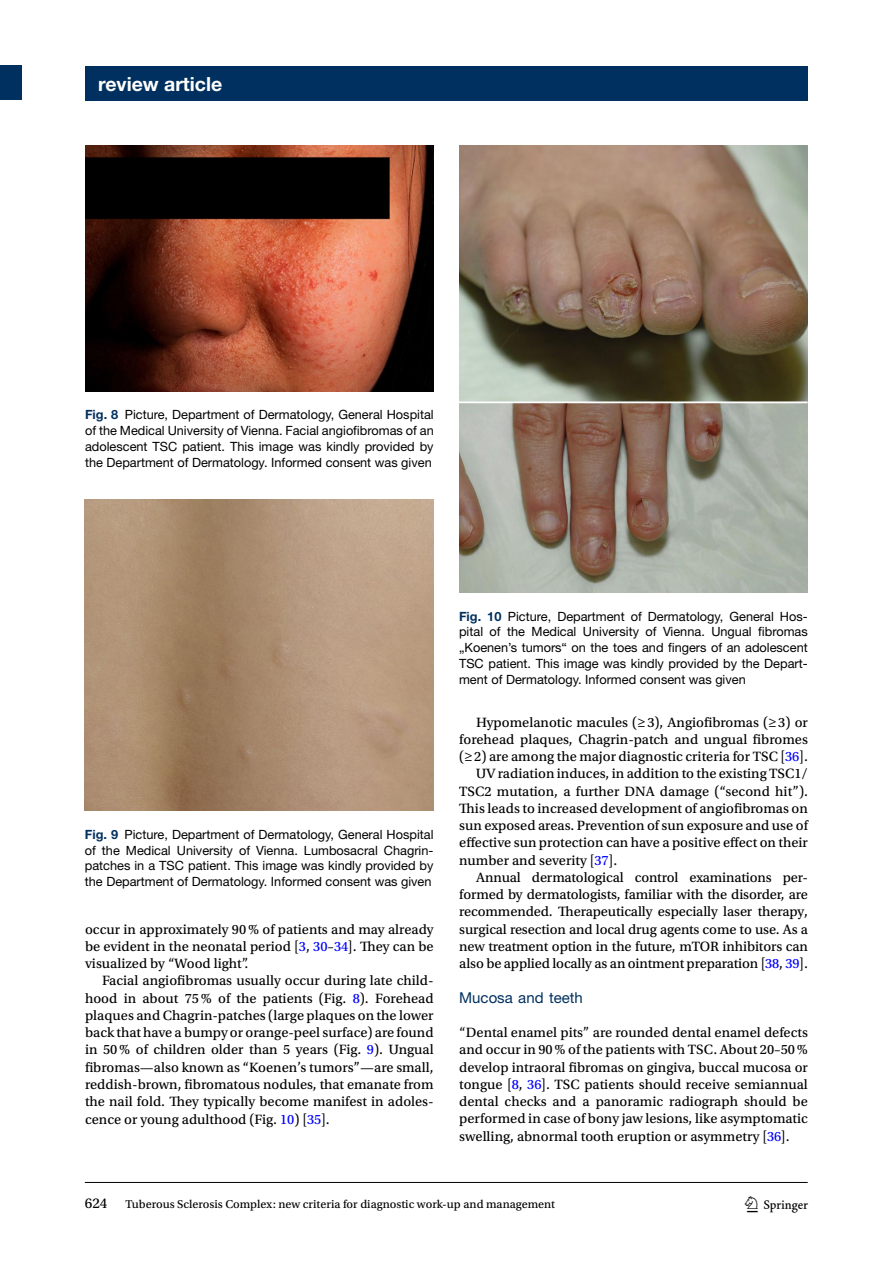
<style>
.page{position:relative;width:893px;height:1263px;background:#fff}
.page>*{position:absolute;margin:0;border:0;box-sizing:border-box;transform-origin:0 0}
.t1{font:22.5px "Springnew";color:#000}
.t2{font:700 19.5px "Helvetica Neue";color:#fff}
.t3{font:15px "Helvetica Neue";color:#00305f}
.t4{font:15px "Utopia Std Capt";color:#000}
.t5{font:14.25px/17.2px "Utopia Std Capt";color:#000;text-align:justify}
.t6{font:12.75px/15.8px "Helvetica Neue";color:#000;text-align:justify}
.t7{font:12px "Utopia Std Capt";color:#000}
.s1{font-weight:700;color:#00305f}
.s2{color:#00f}
</style>
<div class="page">
<div style="left:85px;top:66px;width:723px;height:34px;background:#00305f"></div>
<div style="left:0;top:66px;width:21px;height:34px;background:#00305f"></div>
<hr style="left:85px;top:1182px;width:723px;height:1px;background:#000">
<img style="left:459px;top:145px;width:349px;height:447px">
<img style="left:85px;top:500px;width:349px;height:311px">
<img style="left:85px;top:146px;width:349px;height:245px">
<h2 class="t2" style="left:98px;top:72px;width:126px">review article</h2>
<p class="t6" style="left:85px;top:407px;width:350px"><span class="s1">Fig. 8</span> Picture, Department of Dermatology, General Hospital of the Medical University of Vienna. Facial angiofibromas of an adolescent TSC patient. This image was kindly provided by the Department of Dermatology. Informed consent was given</p>
<p class="t6" style="left:85px;top:826px;width:350px"><span class="s1">Fig. 9</span> Picture, Department of Dermatology, General Hospital of the Medical University of Vienna. Lumbosacral Chagrin&shy;patches in a TSC patient. This image was kindly provided by the Department of Dermatology. Informed consent was given</p>
<p class="t5" style="left:85px;top:921px;width:350px">occur in approximately 90% of patients and may already be evident in the neonatal period [<span class="s2">3</span>, <span class="s2">30</span>–<span class="s2">34</span>]. They can be visualized by “Wood light”.</p>
<p class="t5" style="left:85px;top:972px;width:350px;text-indent:17px">Facial angiofibromas usually occur during late child&shy;hood in about 75% of the patients (Fig. <span class="s2">8</span>). Forehead plaques and Chagrin-patches (large plaques on the lower back that have a bumpy or orange-peel surface) are found in 50% of children older than 5 years (Fig. <span class="s2">9</span>). Ungual fibromas—also known as “Koenen’s tumors”—are small, reddish-brown, fibromatous nodules, that emanate from the nail fold. They typically become manifest in adoles&shy;cence or young adulthood (Fig. <span class="s2">10</span>) [<span class="s2">35</span>].</p>
<p class="t6" style="left:459px;top:608px;width:350px"><span class="s1">Fig. 10</span> Picture, Department of Dermatology, General Hos&shy;pital of the Medical University of Vienna. Ungual fibromas „Koenen’s tumors“ on the toes and fingers of an adolescent TSC patient. This image was kindly provided by the Depart&shy;ment of Dermatology. Informed consent was given</p>
<p class="t5" style="left:476px;top:714px;width:333px">Hypomelanotic macules (≥3), Angiofibromas (≥3) or</p>
<p class="t5" style="left:459px;top:731px;width:350px">forehead plaques, Chagrin-patch and ungual fibromes</p>
<p class="t5" style="left:459px;top:748px;width:350px">(≥2) are among the major diagnostic criteria for TSC [<span class="s2">36</span>].</p>
<p class="t5" style="left:476px;top:765px;width:333px">UV radiation induces, in addition to the existing TSC1/</p>
<p class="t5" style="left:459px;top:783px;width:350px">TSC2 mutation, a further DNA damage (“second hit”).</p>
<p class="t5" style="left:459px;top:800px;width:350px">This leads to increased development of angiofibromas on</p>
<p class="t5" style="left:459px;top:817px;width:350px">sun exposed areas. Prevention of sun exposure and use of</p>
<p class="t5" style="left:459px;top:834px;width:350px">effective sun protection can have a positive effect on their</p>
<p class="t5" style="left:459px;top:852px;width:159px">number and severity [<span class="s2">37</span>].</p>
<p class="t5" style="left:476px;top:869px;width:333px">Annual dermatological control examinations per-</p>
<p class="t5" style="left:459px;top:886px;width:350px">formed by dermatologists, familiar with the disorder, are</p>
<p class="t5" style="left:459px;top:903px;width:350px">recommended. Therapeutically especially laser therapy,</p>
<p class="t5" style="left:459px;top:921px;width:350px">surgical resection and local drug agents come to use. As a</p>
<p class="t5" style="left:459px;top:938px;width:350px">new treatment option in the future, mTOR inhibitors can</p>
<p class="t5" style="left:459px;top:955px;width:350px">also be applied locally as an ointment preparation [<span class="s2">38</span>, <span class="s2">39</span>].</p>
<p class="t3" style="left:459px;top:988px;width:125px">Mucosa and teeth</p>
<p class="t5" style="left:459px;top:1024px;width:350px">“Dental enamel pits” are rounded dental enamel defects and occur in 90% of the patients with TSC. About 20–50% develop intraoral fibromas on gingiva, buccal mucosa or tongue [<span class="s2">8</span>, <span class="s2">36</span>]. TSC patients should receive semiannual dental checks and a panoramic radiograph should be performed in case of bony jaw lesions, like asymptomatic swelling, abnormal tooth eruption or asymmetry [<span class="s2">36</span>].</p>
<p class="t4" style="left:85px;top:1195px;width:24px">624</p>
<p class="t7" style="left:125px;top:1198px;width:431px">Tuberous Sclerosis Complex: new criteria for diagnostic work-up and management</p>
<h1 class="t1" style="left:747px;top:1196px;width:63px">1 3</h1>
</div>
